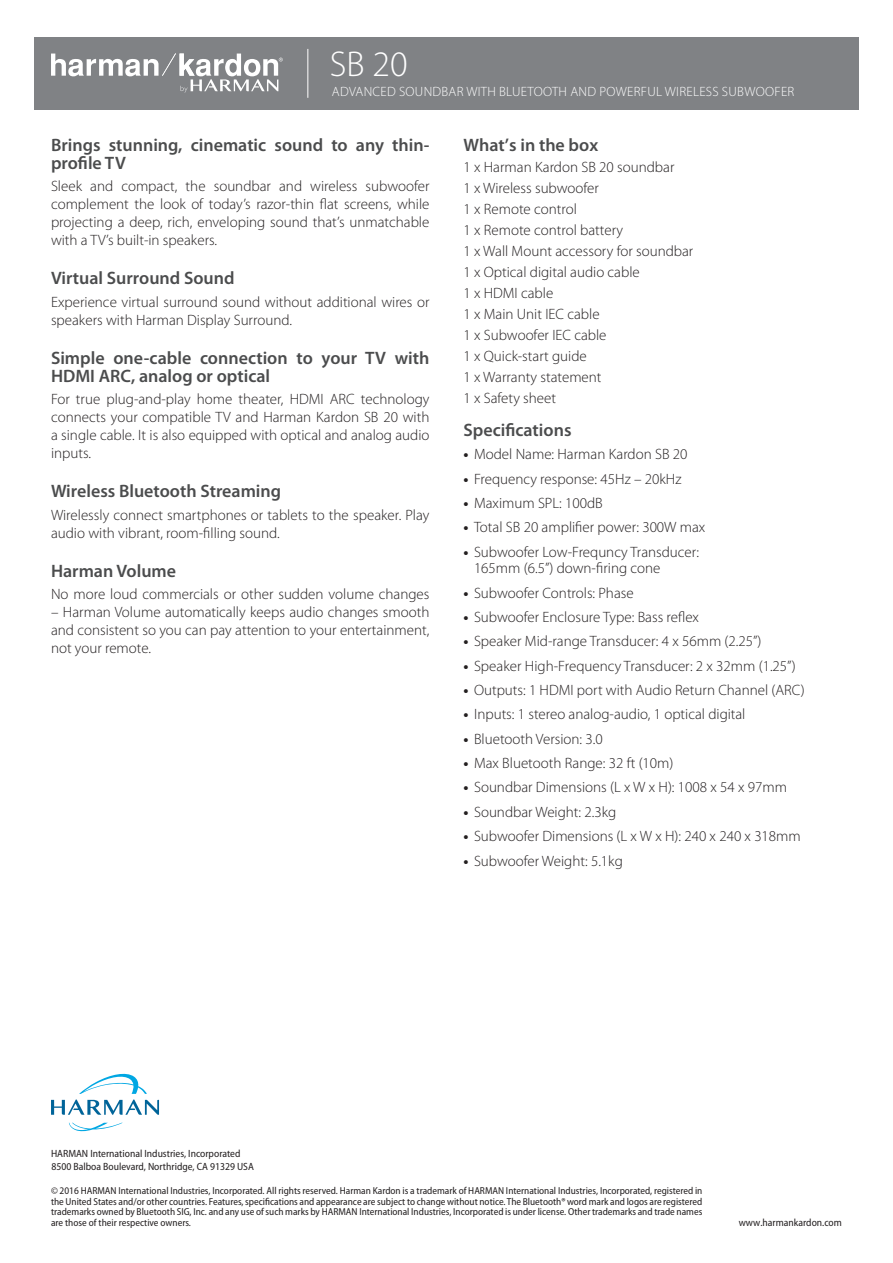
<style>
.page{position:relative;width:893px;height:1263px;background:#fff}
.page>*{position:absolute;margin:0;border:0;box-sizing:border-box;transform-origin:0 0}
.t1{font:300 36px "Myriad Pro";color:#fff}
.t2{font:600 18px/18px "Myriad Pro";color:#4b4c4d}
.t3{font:300 15px/21px "Myriad Pro";color:#231f20}
.t4{font:300 13.5px "Myriad Pro";letter-spacing:.02em;color:#fff}
.t5{font:semi-condensed 10.5px/13.5px "Myriad Pro";color:#231f20}
.t6{font:semi-condensed 10.2px/10.5px "Myriad Pro";color:#231f20;text-align:justify}
.s1{font-weight:700}
</style>
<div class="page">
<div style="left:34px;top:37px;width:825px;height:72px;background:#808285"></div>
<hr style="left:307px;top:49px;width:1px;height:49px;background:#fff">
<svg style="left:51px;top:53px;width:232px;height:40px"></svg>
<svg style="left:69px;top:1123px;width:53px;height:8px"></svg>
<svg style="left:51px;top:1073px;width:108px;height:42px"></svg>
<h1 class="t1" style="left:330px;top:44px;width:79px">SB 20</h1>
<p class="t4" style="left:332px;top:84px;width:464px">ADVANCED SOUNDBAR WITH BLUETOOTH AND POWERFUL WIRELESS SUBWOOFER</p>
<p class="t2" style="left:51px;top:136px;width:380px">Brings stunning, cinematic sound to any thin&shy;profile TV</p>
<p class="t3" style="left:51px;top:177px;width:380px;line-height:18px;text-align:justify">Sleek and compact, the soundbar and wireless subwoofer complement the look of today’s razor-thin flat screens, while projecting a deep, rich, enveloping sound that’s unmatchable with a TV’s built-in speakers.</p>
<p class="t2" style="left:51px;top:270px;width:185px">Virtual Surround Sound</p>
<p class="t3" style="left:51px;top:293px;width:380px;line-height:18px">Experience virtual surround sound without additional wires or speakers with Harman Display Surround.</p>
<p class="t2" style="left:51px;top:349px;width:380px">Simple one-cable connection to your TV with<br>HDMI ARC, analog or optical</p>
<p class="t3" style="left:51px;top:390px;width:380px;line-height:18px;text-align:justify">For true plug-and-play home theater, HDMI ARC technology connects your compatible TV and Harman Kardon SB 20 with a single cable. It is also equipped with optical and analog audio inputs.</p>
<p class="t2" style="left:51px;top:483px;width:232px">Wireless Bluetooth Streaming</p>
<p class="t3" style="left:51px;top:506px;width:380px;line-height:18px">Wirelessly connect smartphones or tablets to the speaker. Play audio with vibrant, room-filling sound.</p>
<p class="t2" style="left:51px;top:562px;width:127px">Harman Volume</p>
<p class="t3" style="left:51px;top:584px;width:380px">No more loud commercials or other sudden volume changes</p>
<p class="t3" style="left:51px;top:603px;width:380px;line-height:18px;text-align:justify">– Harman Volume automatically keeps audio changes smooth and consistent so you can pay attention to your entertainment, not your remote.</p>
<p class="t2" style="left:463px;top:136px;width:136px">What’s in the box</p>
<p class="t3" style="left:463px;top:157px;width:231px">1 x Harman Kardon SB 20 soundbar<br>1 x Wireless subwoofer<br>1 x Remote control<br>1 x Remote control battery<br>1 x Wall Mount accessory for soundbar<br>1 x Optical digital audio cable<br>1 x HDMI cable<br>1 x Main Unit IEC cable<br>1 x Subwoofer IEC cable<br>1 x Quick-start guide<br>1 x Warranty statement<br>1 x Safety sheet</p>
<p class="t2" style="left:463px;top:422px;width:110px">Specifications</p>
<p class="t3" style="left:463px;top:444px;width:226px"><span class="s1">•</span> Model Name: Harman Kardon SB 20</p>
<p class="t3" style="left:463px;top:468px;width:220px"><span class="s1">•</span> Frequency response: 45Hz – 20kHz</p>
<p class="t3" style="left:463px;top:493px;width:141px"><span class="s1">•</span> Maximum SPL: 100dB</p>
<p class="t3" style="left:463px;top:517px;width:243px"><span class="s1">•</span> Total SB 20 amplifier power: 300W max</p>
<p class="t3" style="left:474px;top:544px;width:227px;line-height:16.5px;text-indent:-10px"><span class="s1">•</span> Subwoofer Low-Frequncy Transducer:<br>165mm (6.5”) down-firing cone</p>
<p class="t3" style="left:463px;top:582px;width:172px"><span class="s1">•</span> Subwoofer Controls: Phase</p>
<p class="t3" style="left:463px;top:607px;width:237px"><span class="s1">•</span> Subwoofer Enclosure Type: Bass reflex</p>
<p class="t3" style="left:463px;top:631px;width:300px"><span class="s1">•</span> Speaker Mid-range Transducer: 4 x 56mm (2.25”)</p>
<p class="t3" style="left:463px;top:655px;width:334px"><span class="s1">•</span> Speaker High-Frequency Transducer: 2 x 32mm (1.25”)</p>
<p class="t3" style="left:463px;top:680px;width:343px"><span class="s1">•</span> Outputs: 1 HDMI port with Audio Return Channel (ARC)</p>
<p class="t3" style="left:463px;top:704px;width:283px"><span class="s1">•</span> Inputs: 1 stereo analog-audio, 1 optical digital</p>
<p class="t3" style="left:463px;top:728px;width:141px"><span class="s1">•</span> Bluetooth Version: 3.0</p>
<p class="t3" style="left:463px;top:753px;width:212px"><span class="s1">•</span> Max Bluetooth Range: 32 ft (10m)</p>
<p class="t3" style="left:463px;top:777px;width:325px"><span class="s1">•</span> Soundbar Dimensions (L x W x H): 1008 x 54 x 97mm</p>
<p class="t3" style="left:463px;top:801px;width:154px"><span class="s1">•</span> Soundbar Weight: 2.3kg</p>
<p class="t3" style="left:463px;top:826px;width:339px"><span class="s1">•</span> Subwoofer Dimensions (L x W x H): 240 x 240 x 318mm</p>
<p class="t3" style="left:463px;top:850px;width:161px"><span class="s1">•</span> Subwoofer Weight: 5.1kg</p>
<p class="t5" style="left:51px;top:1147px;width:204px">HARMAN International Industries, Incorporated<br>8500 Balboa Boulevard, Northridge, CA 91329 USA</p>
<p class="t6" style="left:51px;top:1186px;width:653px">© 2016 HARMAN International Industries, Incorporated. All rights reserved. Harman Kardon is a trademark of HARMAN International Industries, Incorporated, registered in the United States and/or other countries. Features, specifications and appearance are subject to change without notice. The Bluetooth® word mark and logos are registered trademarks owned by Bluetooth SIG, Inc. and any use of such marks by HARMAN International Industries, Incorporated is under license. Other trademarks and trade names are those of their respective owners.</p>
<p class="t5" style="left:739px;top:1216px;width:105px">www.harmankardon.com</p>
</div>
